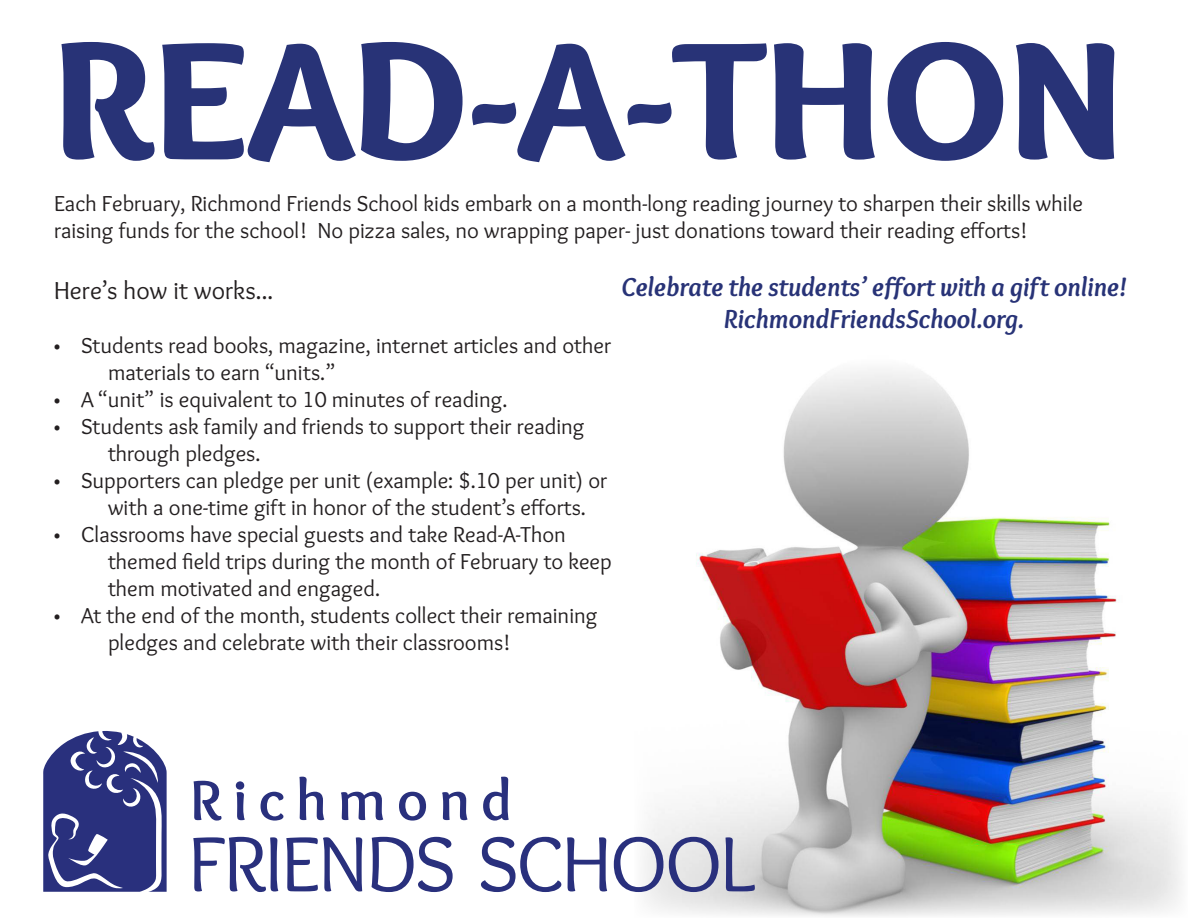
<style>
.page{position:relative;width:1188px;height:918px;background:#fff}
.page>*{position:absolute;margin:0;border:0;box-sizing:border-box;transform-origin:0 0}
.t1{font:900 174px "Overlock";color:#283377}
.t2{font:italic 700 27px/32.4px "Overlock";color:#283377;text-align:center}
.t3{font:25.5px "Overlock";color:#231f20}
.t4{font:22.5px/27px "Overlock";color:#231f20}
</style>
<div class="page">
<img style="left:635px;top:369px;width:546px;height:547px">
<svg style="left:43px;top:731px;width:124px;height:161px"></svg>
<svg style="left:194px;top:781px;width:28px;height:40px"></svg>
<svg style="left:236px;top:781px;width:9px;height:39px"></svg>
<svg style="left:261px;top:792px;width:22px;height:29px"></svg>
<svg style="left:299px;top:777px;width:25px;height:43px"></svg>
<svg style="left:341px;top:792px;width:42px;height:28px"></svg>
<svg style="left:399px;top:792px;width:27px;height:29px"></svg>
<svg style="left:442px;top:792px;width:26px;height:28px"></svg>
<svg style="left:483px;top:777px;width:26px;height:44px"></svg>
<svg style="left:193px;top:837px;width:85px;height:55px"></svg>
<svg style="left:286px;top:837px;width:76px;height:54px"></svg>
<svg style="left:372px;top:837px;width:81px;height:55px"></svg>
<svg style="left:481px;top:837px;width:80px;height:55px"></svg>
<svg style="left:567px;top:837px;width:40px;height:54px"></svg>
<svg style="left:614px;top:837px;width:49px;height:55px"></svg>
<svg style="left:669px;top:837px;width:49px;height:55px;background:#a7aac3"></svg>
<svg style="left:726px;top:837px;width:29px;height:54px;background:#a9abc1"></svg>
<p class="t1" style="left:54px;top:-9px;width:1071px">READ-A-THON</p>
<p class="t4" style="left:54px;top:190px;width:1031px">Each February, Richmond Friends School kids embark on a month-long reading journey to sharpen their skills while raising funds for the school! No pizza sales, no wrapping paper- just donations toward their reading efforts!</p>
<p class="t3" style="left:54px;top:276px;width:221px">Here’s how it works...</p>
<p class="t4" style="left:108px;top:332px;width:505px;text-indent:-54px">• Students read books, magazine, internet articles and other materials to earn “units.”</p>
<p class="t4" style="left:54px;top:386px;width:455px">• A “unit” is equivalent to 10 minutes of reading.</p>
<p class="t4" style="left:108px;top:413px;width:478px;text-indent:-54px">• Students ask family and friends to support their reading through pledges.</p>
<p class="t4" style="left:108px;top:467px;width:501px;text-indent:-54px">• Supporters can pledge per unit (example: $.10 per unit) or with a one-time gift in honor of the student’s efforts.</p>
<p class="t4" style="left:108px;top:521px;width:505px;text-indent:-54px">• Classrooms have special guests and take Read-A-Thon themed field trips during the month of February to keep them motivated and engaged.</p>
<p class="t4" style="left:108px;top:602px;width:491px;text-indent:-54px">• At the end of the month, students collect their remaining pledges and celebrate with their classrooms!</p>
<p class="t2" style="left:621px;top:271px;width:507px">Celebrate the students’ effort with a gift online!<br>RichmondFriendsSchool.org.</p>
</div>
